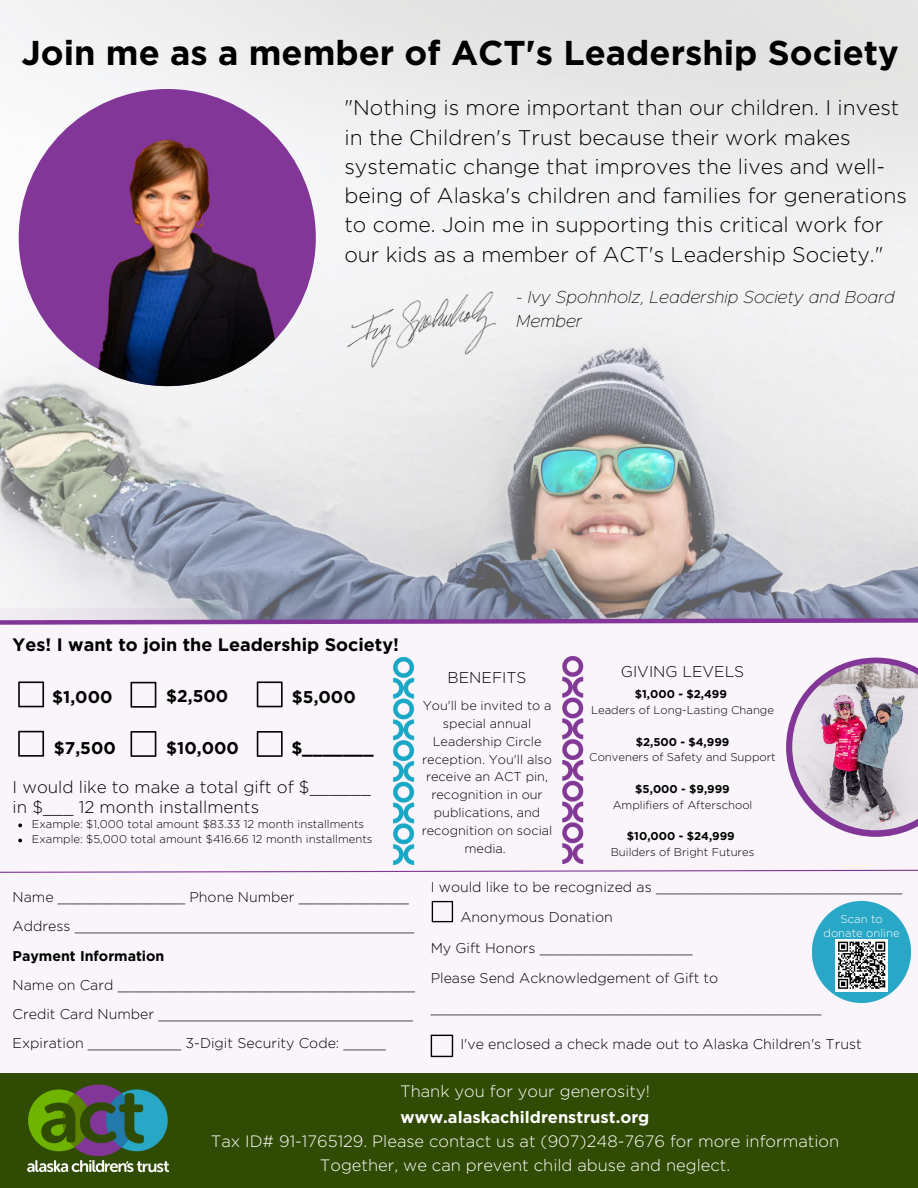
<style>
.page{position:relative;width:918px;height:1188px;background:#fff}
.page>*{position:absolute;margin:0;border:0;box-sizing:border-box;transform-origin:0 0}
.t1{font:700 34.5px "Gotham";color:#000}
.t2{font:300 21.15px/29.2px "Gotham";color:#000}
.t3{font:700 18px "Gotham";color:#000}
.t4{font:italic 100 17.55px/23.7px "Metropolis";color:#000}
.t5{font:300 16.95px/19.8px "Gotham";color:#000}
.t6{font:700 16.95px "Gotham";color:#000}
.t7{font:300 16.5px/24.8px "Gotham";color:#fff;text-align:center}
.t8{font:700 16.5px "Gotham";color:#fff}
.t9{font:300 15.6px "Gotham";color:#000}
.t10{font:300 14.1px/29.2px "Gotham";color:#000}
.t11{font:700 14.1px "Gotham";color:#000}
.t12{font:300 12.75px/17.9px "Gotham";color:#000;text-align:center}
.t13{font:300 11.4px/15.1px "Gotham";color:#000}
.t14{font:700 11.4px "Gotham";color:#000}
.t15{font:300 11.4px/14.1px "Gotham";color:#fff;text-align:center}
</style>
<div class="page">
<img style="left:0;top:0;width:918px;height:608px">
<img style="left:341px;top:289px;width:158px;height:81px">
<img style="left:19px;top:89px;width:297px;height:297px;border-radius:50%">
<svg style="left:0;top:608px;width:918px;height:450px;fill:#f9f5fa"></svg>
<svg style="left:432px;top:901px;width:21px;height:21px"></svg>
<svg style="left:431px;top:1035px;width:22px;height:22px"></svg>
<img style="left:391px;top:658px;width:26px;height:207px">
<div style="left:812px;top:901px;width:99px;height:102px;background:#29a7c6;border-radius:50%"></div>
<div style="left:835px;top:939px;width:53px;height:53px;background:#fff"></div>
<svg style="left:838px;top:941px;width:48px;height:48px"></svg>
<svg style="left:0;top:869px;width:918px;height:4px"></svg>
<img style="left:561px;top:657px;width:26px;height:207px">
<div style="left:0;top:1073px;width:918px;height:115px;background:#304b04"></div>
<img style="left:27px;top:1084px;width:143px;height:89px">
<svg style="left:18px;top:824px;width:4px;height:3px"></svg>
<svg style="left:18px;top:839px;width:4px;height:3px"></svg>
<h1 class="t1" style="left:21px;top:33px;width:879px">Join me as a member of ACT's Leadership Society</h1>
<p class="t2" style="left:344px;top:93px;width:564px">"Nothing is more important than our children. I invest in the Children's Trust because their work makes systematic change that improves the lives and well&shy;being of Alaska's children and families for generations to come. Join me in supporting this critical work for our kids as a member of ACT's Leadership Society."</p>
<p class="t4" style="left:516px;top:286px;width:380px">- Ivy Spohnholz, Leadership Society and Board<br>Member</p>
<p class="t3" style="left:13px;top:634px;width:388px">Yes! I want to join the Leadership Society!</p>
<p class="t6" style="left:166px;top:686px;width:63px">$2,500</p>
<p class="t6" style="left:54px;top:738px;width:63px">$7,500</p>
<p class="t6" style="left:52px;top:687px;width:62px">$1,000</p>
<p class="t6" style="left:292px;top:687px;width:65px">$5,000</p>
<p class="t6" style="left:166px;top:738px;width:74px">$10,000</p>
<p class="t6" style="left:291px;top:738px;width:84px">$_______</p>
<p class="t5" style="left:13px;top:777px;width:360px">I would like to make a total gift of $______ in $___ 12 month installments</p>
<p class="t13" style="left:32px;top:816px;width:342px">Example: $1,000 total amount $83.33 12 month installments<br>Example: $5,000 total amount $416.66 12 month installments</p>
<p class="t9" style="left:448px;top:669px;width:81px">BENEFITS</p>
<p class="t12" style="left:422px;top:696px;width:132px">You'll be invited to a special annual<br>Leadership Circle reception. You'll also receive an ACT pin, recognition in our publications, and recognition on social media.</p>
<p class="t9" style="left:621px;top:663px;width:125px">GIVING LEVELS</p>
<p class="t14" style="left:635px;top:687px;width:94px">$1,000 - $2,499</p>
<p class="t13" style="left:591px;top:702px;width:185px">Leaders of Long-Lasting Change</p>
<p class="t14" style="left:636px;top:735px;width:95px">$2,500 - $4,999</p>
<p class="t13" style="left:589px;top:750px;width:188px">Conveners of Safety and Support</p>
<p class="t14" style="left:635px;top:782px;width:96px">$5,000 - $9,999</p>
<p class="t13" style="left:613px;top:797px;width:141px">Amplifiers of Afterschool</p>
<p class="t14" style="left:627px;top:830px;width:109px">$10,000 - $24,999</p>
<p class="t13" style="left:611px;top:844px;width:145px">Builders of Bright Futures</p>
<p class="t10" style="left:13px;top:882px;width:403px">Name _______________ Phone Number _____________<br>Address ________________________________________</p>
<p class="t11" style="left:13px;top:948px;width:153px">Payment Information</p>
<p class="t10" style="left:13px;top:970px;width:404px">Name on Card ___________________________________<br>Credit Card Number ______________________________<br>Expiration ___________ 3-Digit Security Code: _____</p>
<p class="t10" style="left:431px;top:872px;width:473px">I would like to be recognized as _____________________________</p>
<p class="t10" style="left:460px;top:903px;width:154px">Anonymous Donation</p>
<p class="t10" style="left:431px;top:933px;width:264px">My Gift Honors __________________</p>
<p class="t10" style="left:431px;top:963px;width:289px">Please Send Acknowledgement of Gift to</p>
<p class="t10" style="left:431px;top:993px;width:392px">______________________________________________</p>
<p class="t10" style="left:460px;top:1029px;width:403px">I've enclosed a check made out to Alaska Children's Trust</p>
<p class="t15" style="left:824px;top:911px;width:78px">Scan to donate online</p>
<p class="t7" style="left:400px;top:1079px;width:251px">Thank you for your generosity!</p>
<p class="t8" style="left:401px;top:1108px;width:250px">www.alaskachildrenstrust.org</p>
<p class="t7" style="left:211px;top:1128px;width:630px">Tax ID# 91-1765129. Please contact us at (907)248-7676 for more information<br>Together, we can prevent child abuse and neglect.</p>
</div>
